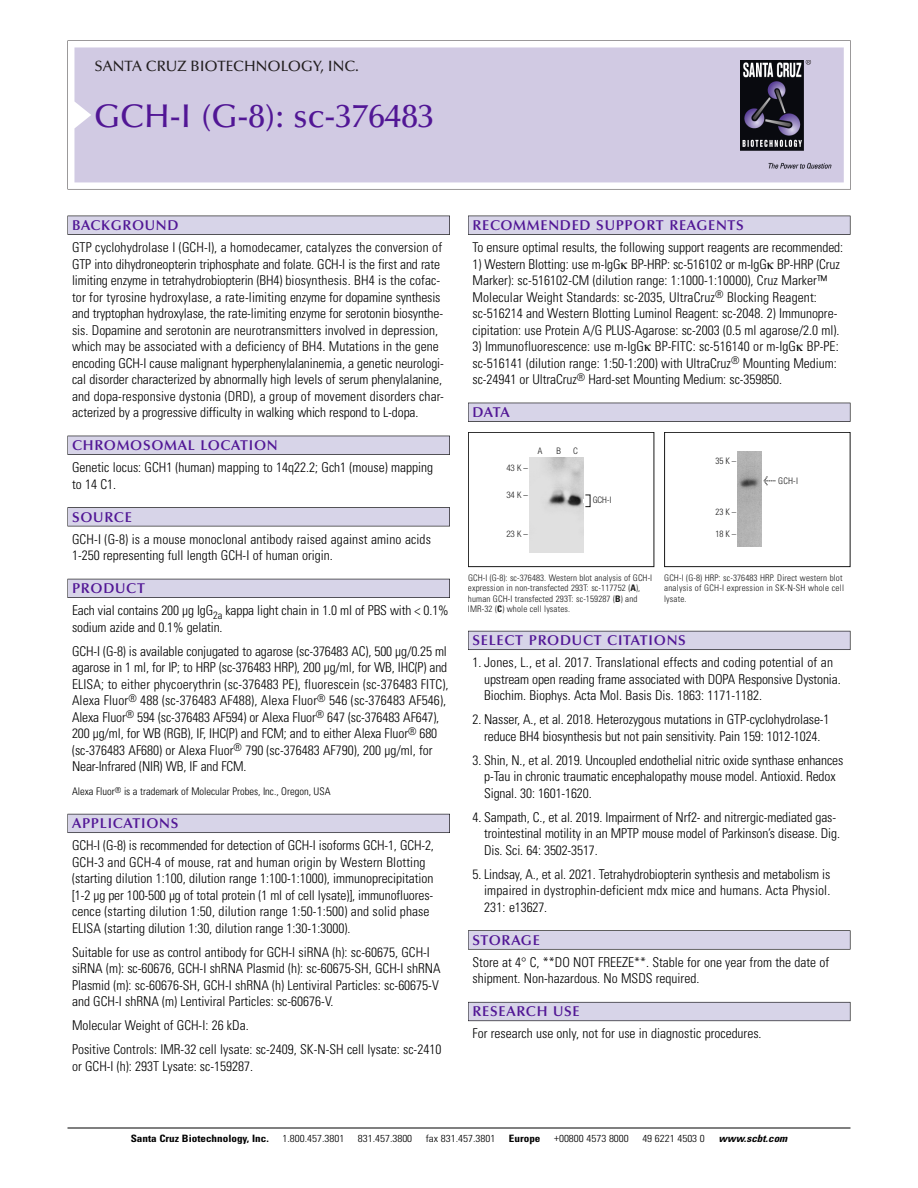
<style>
.page{position:relative;width:918px;height:1188px;background:#fff}
.page>*{position:absolute;margin:0;border:0;box-sizing:border-box;transform-origin:0 0}
.t1{font:500 33px "Optima";color:#511695}
.t2{font:500 15px "Optima";color:#231f20}
.t3{font:600 14.25px "Optima";letter-spacing:.05em;color:#511695}
.t4{font:300 condensed 13.5px/16.5px "Univers";color:#000}
.t5{font:300 condensed 10.5px "Univers";color:#000}
.t6{font:300 condensed 10.2px "Univers";color:#000;scale:1.1 1}
.t7{font:700 condensed 10.2px "Univers";color:#000;scale:1.1 1}
.t8{font:italic 700 condensed 10.2px "Univers";color:#000;scale:1.1 1}
.t9{font:300 condensed 9px/10.5px "Univers";letter-spacing:.015em;color:#191919}
.t10{font:300 condensed 9px "Helvetica Neue";color:#191919}
.s1{font-family:"Meta Plus";font-weight:400;font-stretch:normal;font-size:10.5px}
.s2{font-weight:700}
</style>
<div class="page">
<svg style="left:68px;top:40px;width:783px;height:149px"></svg>
<div style="left:74px;top:47px;width:770px;height:135px;background:#d1cae3"></div>
<img style="left:741px;top:60px;width:90px;height:108px">
<div style="left:68px;top:216px;width:382px;height:19px;background:#535256"></div>
<div style="left:68px;top:216px;width:381px;height:18px;background:#d7d4e8"></div>
<div style="left:68px;top:436px;width:382px;height:19px;background:#525156"></div>
<div style="left:68px;top:436px;width:381px;height:18px;background:#d7d4e8"></div>
<div style="left:68px;top:507px;width:382px;height:19px;background:#545357"></div>
<div style="left:68px;top:508px;width:381px;height:18px;background:#d7d4e8"></div>
<div style="left:68px;top:579px;width:382px;height:19px;background:#535259"></div>
<div style="left:68px;top:579px;width:381px;height:18px;background:#d7d4e8"></div>
<div style="left:68px;top:814px;width:382px;height:19px;background:#595860"></div>
<div style="left:68px;top:814px;width:381px;height:18px;background:#d7d4e8"></div>
<div style="left:468px;top:216px;width:382px;height:19px;background:#535256"></div>
<div style="left:468px;top:216px;width:382px;height:18px;background:#d7d4e8"></div>
<div style="left:468px;top:403px;width:382px;height:19px;background:#525156"></div>
<div style="left:468px;top:403px;width:382px;height:18px;background:#d7d4e8"></div>
<div style="left:468px;top:631px;width:382px;height:19px;background:#595860"></div>
<div style="left:468px;top:631px;width:382px;height:18px;background:#d7d4e8"></div>
<div style="left:468px;top:930px;width:382px;height:20px;background:#676767"></div>
<div style="left:468px;top:931px;width:382px;height:18px;background:#d7d4e8"></div>
<div style="left:468px;top:1002px;width:382px;height:19px;background:#686770"></div>
<div style="left:468px;top:1003px;width:382px;height:18px;background:#d7d4e8"></div>
<hr style="left:68px;top:1128px;width:782px;height:1px;background:#000">
<div style="left:468px;top:432px;width:186px;height:135px;border:1px solid #191919"></div>
<img style="left:529px;top:457px;width:55px;height:95px">
<div style="left:664px;top:432px;width:186px;height:135px;border:1px solid #191919"></div>
<img style="left:737px;top:451px;width:24px;height:96px">
<p class="t2" style="left:94px;top:60px;width:266px">SANTA CRUZ BIOTECHNOLOGY, INC.</p>
<p class="t1" style="left:94px;top:102px;width:341px">GCH-I (G-8): sc-376483</p>
<p class="t3" style="left:72px;top:219px;width:108px">BACKGROUND</p>
<p class="t4" style="left:72px;top:240px;width:373px">GTP cyclohydrolase I (GCH-I), a homodecamer, catalyzes the conversion of GTP into dihydroneopterin triphosphate and folate. GCH-I is the first and rate limiting enzyme in tetrahydrobiopterin (BH4) biosynthesis. BH4 is the cofac&shy;tor for tyrosine hydroxylase, a rate-limiting enzyme for dopamine synthesis and tryptophan hydroxylase, the rate-limiting enzyme for serotonin biosynthe&shy;sis. Dopamine and serotonin are neurotransmitters involved in depression, which may be associated with a deficiency of BH4. Mutations in the gene encoding GCH-I cause malignant hyperphenylalaninemia, a genetic neurologi&shy;cal disorder characterized by abnormally high levels of serum phenylalanine, and dopa-responsive dystonia (DRD), a group of movement disorders char&shy;acterized by a progressive difficulty in walking which respond to L-dopa.</p>
<p class="t3" style="left:72px;top:439px;width:207px">CHROMOSOMAL LOCATION</p>
<p class="t4" style="left:72px;top:460px;width:363px">Genetic locus: GCH1 (human) mapping to 14q22.2; Gch1 (mouse) mapping to 14 C1.</p>
<p class="t3" style="left:72px;top:511px;width:61px">SOURCE</p>
<p class="t4" style="left:72px;top:532px;width:360px">GCH-I (G-8) is a mouse monoclonal antibody raised against amino acids<br>1-250 representing full length GCH-I of human origin.</p>
<p class="t3" style="left:72px;top:582px;width:74px">PRODUCT</p>
<p class="t4" style="left:72px;top:604px;width:378px">Each vial contains 200 µg IgG<sub>2a</sub> kappa light chain in 1.0 ml of PBS with &lt; 0.1% sodium azide and 0.1% gelatin.</p>
<p class="t4" style="left:72px;top:644px;width:378px">GCH-I (G-8) is available conjugated to agarose (sc-376483 AC), 500 µg/0.25 ml agarose in 1 ml, for IP; to HRP (sc-376483 HRP), 200 µg/ml, for WB, IHC(P) and ELISA; to either phycoerythrin (sc-376483 PE), fluorescein (sc-376483 FITC), Alexa Fluor<sup>®</sup> 488 (sc-376483 AF488), Alexa Fluor<sup>®</sup> 546 (sc-376483 AF546), Alexa Fluor<sup>®</sup> 594 (sc-376483 AF594) or Alexa Fluor<sup>®</sup> 647 (sc-376483 AF647), 200 µg/ml, for WB (RGB), IF, IHC(P) and FCM; and to either Alexa Fluor<sup>®</sup> 680 (sc-376483 AF680) or Alexa Fluor<sup>®</sup> 790 (sc-376483 AF790), 200 µg/ml, for Near-Infrared (NIR) WB, IF and FCM.</p>
<p class="t5" style="left:72px;top:788px;width:260px">Alexa Fluor<sup>®</sup> is a trademark of Molecular Probes, Inc., Oregon, USA</p>
<p class="t3" style="left:72px;top:817px;width:108px">APPLICATIONS</p>
<p class="t4" style="left:72px;top:839px;width:363px">GCH-I (G-8) is recommended for detection of GCH-I isoforms GCH-1, GCH-2, GCH-3 and GCH-4 of mouse, rat and human origin by Western Blotting (starting dilution 1:100, dilution range 1:100-1:1000), immunoprecipitation [1-2 µg per 100-500 µg of total protein (1 ml of cell lysate)], immunofluores&shy;cence (starting dilution 1:50, dilution range 1:50-1:500) and solid phase ELISA (starting dilution 1:30, dilution range 1:30-1:3000).</p>
<p class="t4" style="left:72px;top:945px;width:370px">Suitable for use as control antibody for GCH-I siRNA (h): sc-60675, GCH-I siRNA (m): sc-60676, GCH-I shRNA Plasmid (h): sc-60675-SH, GCH-I shRNA Plasmid (m): sc-60676-SH, GCH-I shRNA (h) Lentiviral Particles: sc-60675-V and GCH-I shRNA (m) Lentiviral Particles: sc-60676-V.</p>
<p class="t4" style="left:72px;top:1019px;width:178px">Molecular Weight of GCH-I: 26 kDa.</p>
<p class="t4" style="left:72px;top:1043px;width:371px">Positive Controls: IMR-32 cell lysate: sc-2409, SK-N-SH cell lysate: sc-2410 or GCH-I (h): 293T Lysate: sc-159287.</p>
<p class="t3" style="left:473px;top:219px;width:273px">RECOMMENDED SUPPORT REAGENTS</p>
<p class="t4" style="left:473px;top:240px;width:372px">To ensure optimal results, the following support reagents are recommended:</p>
<p class="t4" style="left:473px;top:257px;width:369px">1) Western Blotting: use m-IgG BP-HRP: sc-516102 or m-IgG BP-HRP (Cruz Marker): sc-516102-CM (dilution range: 1:1000-1:10000), Cruz Marker™ Molecular Weight Standards: sc-2035, UltraCruz<sup>®</sup> Blocking Reagent: sc-516214 and Western Blotting Luminol Reagent: sc-2048. 2) Immunopre&shy;cipitation: use Protein A/G PLUS-Agarose: sc-2003 (0.5 ml agarose/2.0 ml).</p>
<p class="t4" style="left:473px;top:339px;width:368px">3) Immunofluorescence: use m-IgG BP-FITC: sc-516140 or m-IgG BP-PE: sc-516141 (dilution range: 1:50-1:200) with UltraCruz<sup>®</sup> Mounting Medium: sc-24941 or UltraCruz<sup>®</sup> Hard-set Mounting Medium: sc-359850.</p>
<p class="t3" style="left:473px;top:406px;width:39px">DATA</p>
<p class="t10" style="left:506px;top:465px;width:23px">43K–</p>
<p class="t10" style="left:506px;top:492px;width:23px">34K–</p>
<p class="t10" style="left:506px;top:531px;width:23px">23K–</p>
<p class="t10" style="left:538px;top:448px;width:6px">A</p>
<p class="t10" style="left:556px;top:448px;width:6px">B</p>
<p class="t10" style="left:573px;top:448px;width:6px">C</p>
<p class="t10" style="left:593px;top:497px;width:20px">GCH-I</p>
<p class="t9" style="left:715px;top:456px;width:22px">35 K –</p>
<p class="t9" style="left:715px;top:507px;width:22px">23 K –</p>
<p class="t9" style="left:715px;top:529px;width:22px">18 K –</p>
<p class="t9" style="left:763px;top:476px;width:36px"><span class="s1">&lt;</span> GCH-I</p>
<p class="t9" style="left:468px;top:573px;width:186px">GCH-I (G-8): sc-376483. Western blot analysis of GCH-I expression in non-transfected 293T: sc-117752 (<span class="s2">A</span>), human GCH-I transfected 293T: sc-159287 (<span class="s2">B</span>) and IMR-32 (<span class="s2">C</span>) whole cell lysates.</p>
<p class="t9" style="left:664px;top:573px;width:181px">GCH-I (G-8) HRP: sc-376483 HRP. Direct western blot analysis of GCH-I expression in SK-N-SH whole cell lysate.</p>
<p class="t3" style="left:473px;top:634px;width:215px">SELECT PRODUCT CITATIONS</p>
<p class="t4" style="left:484px;top:656px;width:358px;text-indent:-12px">1. Jones, L., et al. 2017. Translational effects and coding potential of an upstream open reading frame associated with DOPA Responsive Dystonia.<br>Biochim. Biophys. Acta Mol. Basis Dis. 1863: 1171-1182.</p>
<p class="t4" style="left:473px;top:713px;width:359px;text-align:center">2. Nasser, A., et al. 2018. Heterozygous mutations in GTP-cyclohydrolase-1 reduce BH4 biosynthesis but not pain sensitivity. Pain 159: 1012-1024.</p>
<p class="t4" style="left:484px;top:753px;width:361px;text-indent:-12px">3. Shin, N., et al. 2019. Uncoupled endothelial nitric oxide synthase enhances p-Tau in chronic traumatic encephalopathy mouse model. Antioxid. Redox<br>Signal. 30: 1601-1620.</p>
<p class="t4" style="left:484px;top:810px;width:357px;text-indent:-12px">4. Sampath, C., et al. 2019. Impairment of Nrf2- and nitrergic-mediated gas&shy;trointestinal motility in an MPTP mouse model of Parkinson’s disease. Dig.<br>Dis. Sci. 64: 3502-3517.</p>
<p class="t4" style="left:484px;top:867px;width:348px;text-align:justify;text-indent:-12px">5. Lindsay, A., et al. 2021. Tetrahydrobiopterin synthesis and metabolism is impaired in dystrophin-deficient mdx mice and humans. Acta Physiol.<br>231: e13627.</p>
<p class="t3" style="left:473px;top:934px;width:69px">STORAGE</p>
<p class="t4" style="left:473px;top:955px;width:358px">Store at 4° C, **DO NOT FREEZE**. Stable for one year from the date of shipment. Non-hazardous. No MSDS required.</p>
<p class="t3" style="left:473px;top:1006px;width:109px">RESEARCH USE</p>
<p class="t4" style="left:473px;top:1027px;width:291px">For research use only, not for use in diagnostic procedures.</p>
<p class="t7" style="left:131px;top:1135px;width:127px">Santa Cruz Biotechnology, Inc.</p>
<p class="t6" style="left:282px;top:1135px;width:58px">1.800.457.3801</p>
<p class="t6" style="left:358px;top:1135px;width:51px">831.457.3800</p>
<p class="t6" style="left:426px;top:1135px;width:65px">fax 831.457.3801</p>
<p class="t7" style="left:509px;top:1135px;width:30px">Europe</p>
<p class="t6" style="left:554px;top:1135px;width:69px">+00800 4573 8000</p>
<p class="t6" style="left:642px;top:1135px;width:58px">49 6221 4503 0</p>
<p class="t8" style="left:719px;top:1135px;width:66px">www.scbt.com</p>
</div>
